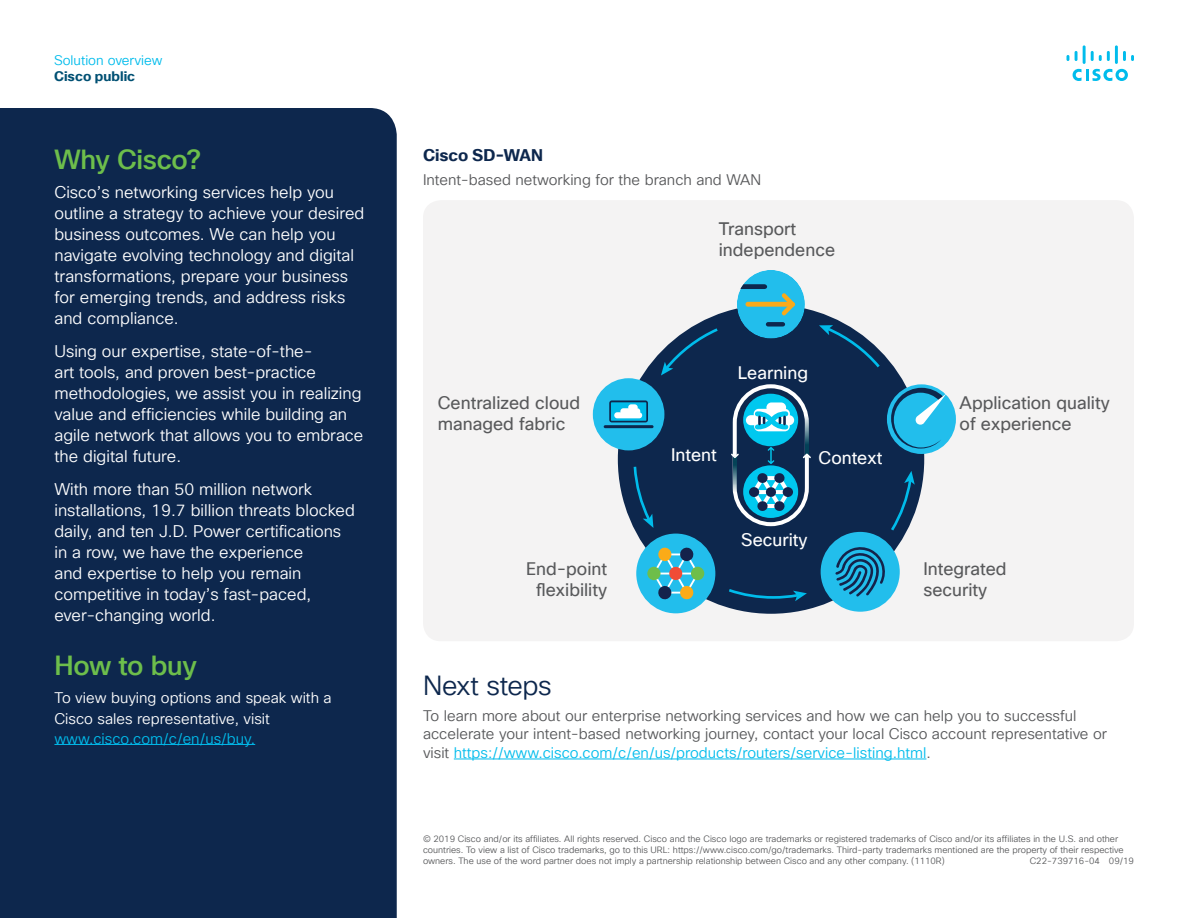
<style>
.page{position:relative;width:1188px;height:918px;background:#fff}
.page>*{position:absolute;margin:0;border:0;box-sizing:border-box;transform-origin:0 0}
.Subhead2_Green{font:500 27px "Cisco Sans TT";letter-spacing:-.015em;color:#6dbe4b}
.Subhead2_Midnight_bl{font:27px "Cisco Sans TT Light";letter-spacing:-.015em;color:#0d274d}
.t1{font:17.7px/21.3px "Cisco Sans TT";color:#58595b}
.t2{font:17.7px "Cisco Sans TT";color:#fff}
.Body_White{font:16.5px/21px "Cisco Sans TT Light";color:#fff}
.Subhead3_Midnight_bl{font:700 16.5px "Cisco Sans TT";letter-spacing:-.005em;color:#0d274d}
.Body{font:15px/18px "Cisco Sans TT Light";color:#57585a}
.Body-2{font:15px "Cisco Sans TT Light";color:#01bcec}
.Body_White-2{font:15px/21px "Cisco Sans TT Light";color:#fff}
.Body_White-3{font:15px "Cisco Sans TT Light";color:#01bcec}
.t3{font:13.5px "Cisco Sans TT Light";color:#01bcec}
.t4{font:700 13.5px "Cisco Sans TT";color:#005073}
.Footer_white{font:9px/11.2px "Cisco Sans TT Light";color:#57585a}
.s1{color:#57585a}
</style>
<div class="page">
<svg style="left:1073px;top:69px;width:55px;height:12px"></svg>
<svg style="left:1067px;top:55px;width:2px;height:6px"></svg>
<svg style="left:1075px;top:51px;width:3px;height:10px"></svg>
<hr style="left:1083px;top:45px;width:3px;height:19px;background:#01bcec">
<svg style="left:1091px;top:51px;width:19px;height:10px"></svg>
<hr style="left:1115px;top:45px;width:3px;height:19px;background:#01bcec">
<svg style="left:1123px;top:51px;width:11px;height:10px"></svg>
<div style="left:0;top:108px;width:397px;height:810px;background:#0d274d"></div>
<hr style="left:54px;top:744px;width:201px;height:1px;background:#01bcec">
<div style="left:423px;top:200px;width:711px;height:441px;background:#f4f3f3;border-radius:18px"></div>
<div style="left:618px;top:305px;width:306px;height:309px;background:#0d274d;border-radius:50%"></div>
<div style="left:887px;top:384px;width:69px;height:70px;background:#22beec;border-radius:50%"></div>
<svg style="left:891px;top:388px;width:55px;height:61px"></svg>
<div style="left:743px;top:465px;width:55px;height:53px;background:#00c8ef;border-radius:50%"></div>
<svg style="left:749px;top:472px;width:44px;height:40px"></svg>
<div style="left:743px;top:394px;width:55px;height:52px;background:#00c8ef;border-radius:50%"></div>
<svg style="left:768px;top:447px;width:6px;height:17px"></svg>
<div style="left:733px;top:384px;width:76px;height:142px;border:4px solid #fff;border-radius:36px"></div>
<img style="left:733px;top:458px;width:3px;height:36px">
<svg style="left:731px;top:454px;width:8px;height:4px"></svg>
<img style="left:806px;top:415px;width:2px;height:39px">
<svg style="left:803px;top:454px;width:8px;height:4px"></svg>
<div style="left:746px;top:415px;width:48px;height:10px;background:#fff;border-radius:5px"></div>
<div style="left:766px;top:402px;width:20px;height:11px;background:#fff;border-radius:5px"></div>
<svg style="left:752px;top:409px;width:39px;height:23px"></svg>
<svg style="left:632px;top:466px;width:21px;height:62px"></svg>
<svg style="left:729px;top:589px;width:78px;height:12px"></svg>
<svg style="left:891px;top:471px;width:24px;height:62px"></svg>
<svg style="left:819px;top:325px;width:63px;height:43px"></svg>
<svg style="left:661px;top:326px;width:57px;height:49px"></svg>
<div style="left:737px;top:270px;width:68px;height:69px;background:#22beec;border-radius:50%"></div>
<div style="left:746px;top:302px;width:49px;height:5px;background:#faaa1a;border-radius:2px"></div>
<svg style="left:782px;top:293px;width:13px;height:22px"></svg>
<svg style="left:766px;top:322px;width:19px;height:5px"></svg>
<svg style="left:740px;top:284px;width:27px;height:5px"></svg>
<div style="left:821px;top:532px;width:79px;height:80px;background:#22beec;border-radius:50%"></div>
<svg style="left:835px;top:547px;width:50px;height:49px"></svg>
<div style="left:636px;top:534px;width:79px;height:79px;background:#22beec;border-radius:50%"></div>
<div style="left:647px;top:567px;width:14px;height:13px;background:#6ebe4a;border-radius:50%"></div>
<div style="left:691px;top:567px;width:13px;height:13px;background:#6ebe4a;border-radius:50%"></div>
<svg style="left:651px;top:547px;width:49px;height:53px"></svg>
<div style="left:593px;top:378px;width:71px;height:72px;background:#22beec;border-radius:50%"></div>
<hr style="left:604px;top:425px;width:50px;height:3px;background:#0d274d;border-radius:2px">
<svg style="left:609px;top:400px;width:39px;height:22px"></svg>
<div style="left:614px;top:412px;width:28px;height:6px;background:#fff;border-radius:3px"></div>
<div style="left:620px;top:408px;width:20px;height:6px;background:#fff;border-radius:3px"></div>
<div style="left:628px;top:404px;width:10px;height:6px;background:#fff;border-radius:3px"></div>
<hr style="left:454px;top:759px;width:472px;height:1px;background:#01bcec">
<p class="t3" style="left:54px;top:51px;width:110px">Solution overview</p>
<p class="t4" style="left:54px;top:67px;width:83px">Cisco public</p>
<p class="Subhead2_Green" style="left:54px;top:142px;width:148px">Why Cisco?</p>
<p class="Body_White" style="left:54px;top:182px;width:311px">Cisco’s networking services help you outline a strategy to achieve your desired business outcomes. We can help you navigate evolving technology and digital transformations, prepare your business for emerging trends, and address risks and compliance.</p>
<p class="Body_White" style="left:54px;top:341px;width:311px">Using our expertise, state-of-the-<br>art tools, and proven best-practice methodologies, we assist you in realizing value and efficiencies while building an agile network that allows you to embrace the digital future.</p>
<p class="Body_White" style="left:54px;top:479px;width:302px">With more than 50 million network installations, 19.7 billion threats blocked daily, and ten J.D. Power certifications in a row, we have the experience<br>and expertise to help you remain competitive in today’s fast-paced, ever-changing world.</p>
<p class="Subhead2_Green" style="left:54px;top:648px;width:144px">How to buy</p>
<p class="Body_White-2" style="left:54px;top:688px;width:279px">To view buying options and speak with a<br>Cisco sales representative, visit</p>
<p class="Body_White-3" style="left:54px;top:729px;width:202px">www.cisco.com/c/en/us/buy.</p>
<p class="Subhead3_Midnight_bl" style="left:423px;top:144px;width:122px">Cisco SD-WAN</p>
<p class="Body" style="left:423px;top:171px;width:340px">Intent-based networking for the branch and WAN</p>
<p class="t1" style="left:719px;top:219px;width:118px">Transport independence</p>
<p class="t1" style="left:438px;top:392px;width:144px">Centralized cloud managed fabric</p>
<p class="t2" style="left:738px;top:361px;width:72px">Learning</p>
<p class="t2" style="left:671px;top:443px;width:47px">Intent</p>
<p class="t2" style="left:819px;top:446px;width:65px">Context</p>
<p class="t2" style="left:741px;top:528px;width:68px">Security</p>
<p class="t1" style="left:960px;top:392px;width:152px">Application quality of experience</p>
<p class="t1" style="left:526px;top:558px;width:83px;text-align:center">End-point flexibility</p>
<p class="t1" style="left:923px;top:558px;width:85px">Integrated security</p>
<p class="Subhead2_Midnight_bl" style="left:423px;top:668px;width:130px">Next steps</p>
<p class="Body" style="left:423px;top:707px;width:686px">To learn more about our enterprise networking services and how we can help you to successful accelerate your intent-based networking journey, contact your local Cisco account representative or</p>
<p class="Body-2" style="left:423px;top:743px;width:509px"><span class="s1">visit</span> https://www.cisco.com/c/en/us/products/routers/service-listing.html<span class="s1">.</span></p>
<p class="Footer_white" style="left:423px;top:833px;width:702px">© 2019 Cisco and/or its affiliates. All rights reserved. Cisco and the Cisco logo are trademarks or registered trademarks of Cisco and/or its affiliates in the U.S. and other countries. To view a list of Cisco trademarks, go to this URL: https://www.cisco.com/go/trademarks. Third-party trademarks mentioned are the property of their respective owners. The use of the word partner does not imply a partnership relationship between Cisco and any other company. (1110R)</p>
<p class="Footer_white" style="left:1030px;top:856px;width:106px">C22-739716-04 09/19</p>
</div>
